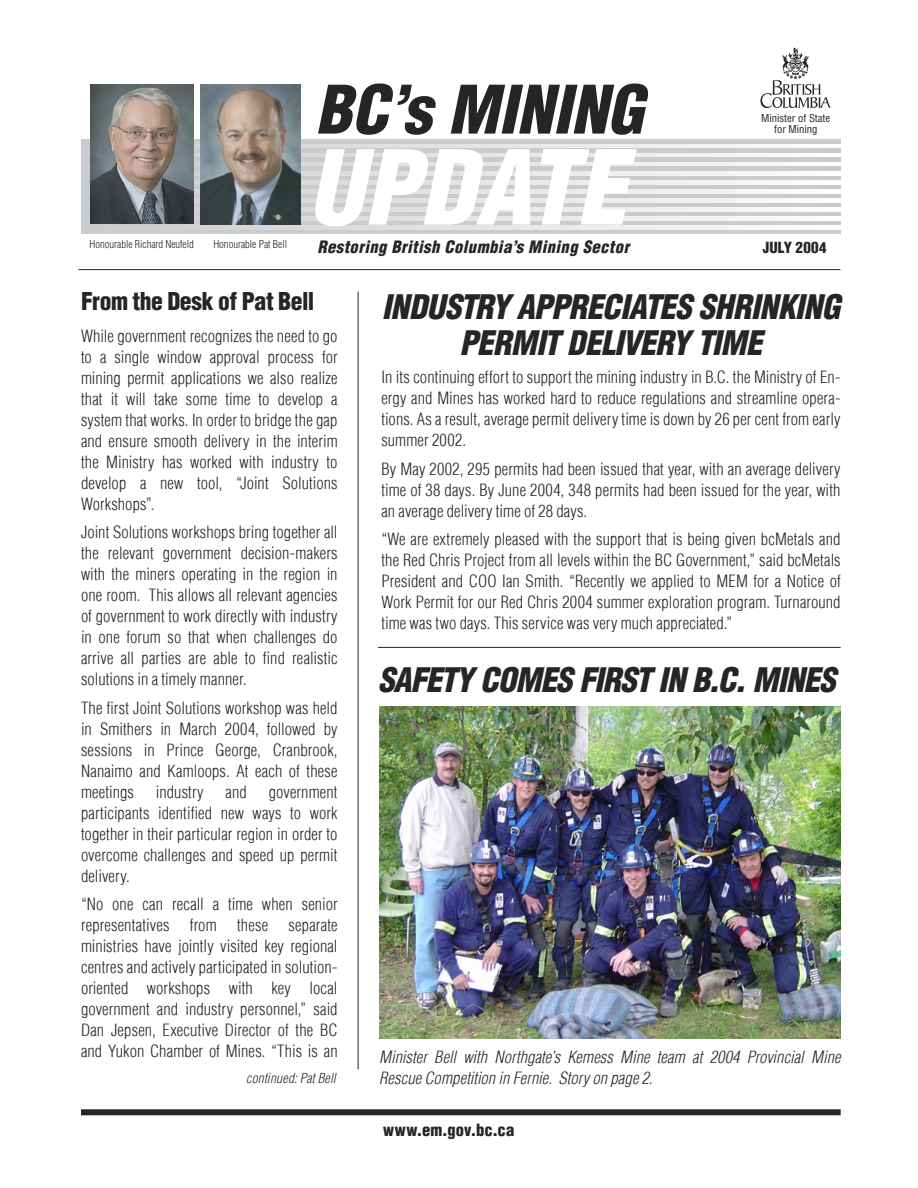
<style>
.page{position:relative;width:918px;height:1188px;background:#fff}
.page>*{position:absolute;margin:0;border:0;box-sizing:border-box;transform-origin:0 0}
.t1{font:italic 900 condensed 100.65px "Helvetica";color:#fff}
.t2{font:italic 900 condensed 65.25px "Helvetica";color:#262424}
.t3{font:italic 900 condensed 33px/36px "Helvetica";letter-spacing:-.02em;color:#262424;text-align:center}
.t4{font:900 condensed 24px "Helvetica";letter-spacing:-.015em;color:#262424}
.t5{font:italic 900 condensed 16.65px "Helvetica";letter-spacing:.025em;color:#262424}
.t6{font:300 condensed 16.5px/21px "Helvetica";letter-spacing:.005em;color:#262424;text-align:justify}
.t7{font:italic 300 condensed 16.5px/21px "Helvetica";color:#262424}
.t8{font:900 condensed 16.5px "Helvetica";letter-spacing:.01em;color:#262424}
.t9{font:900 condensed 15px "Helvetica";letter-spacing:.015em;color:#262424}
.t10{font:italic 300 condensed 13.5px "Helvetica";letter-spacing:.01em;color:#262424}
.t11{font:300 condensed 10.65px "Helvetica";color:#262424}
.t12{font:condensed 10.65px/10.6px "Helvetica";color:#262424;text-align:center}
</style>
<div class="page">
<hr style="left:79px;top:269px;width:761px;height:1px;background:#262424">
<hr style="left:358px;top:292px;width:1px;height:777px;background:#262424">
<div style="left:81px;top:1109px;width:760px;height:6px;background:#262424"></div>
<svg style="left:81px;top:139px;width:760px;height:95px;fill:#cacbcd"></svg>
<svg style="left:83px;top:144px;width:758px;height:4px"></svg>
<svg style="left:83px;top:153px;width:758px;height:4px"></svg>
<svg style="left:83px;top:162px;width:758px;height:4px"></svg>
<svg style="left:83px;top:171px;width:758px;height:4px"></svg>
<svg style="left:83px;top:180px;width:758px;height:4px"></svg>
<svg style="left:83px;top:190px;width:758px;height:3px"></svg>
<svg style="left:83px;top:199px;width:758px;height:3px"></svg>
<svg style="left:83px;top:208px;width:758px;height:3px"></svg>
<svg style="left:83px;top:217px;width:758px;height:3px"></svg>
<svg style="left:83px;top:226px;width:758px;height:4px"></svg>
<img style="left:200px;top:84px;width:100px;height:140px">
<svg style="left:760px;top:47px;width:71px;height:61px"></svg>
<img style="left:90px;top:84px;width:103px;height:140px">
<hr style="left:378px;top:647px;width:463px;height:1px;background:#262424">
<img style="left:379px;top:707px;width:462px;height:331px">
<p class="t11" style="left:89px;top:237px;width:106px">Honourable Richard Neufeld</p>
<p class="t11" style="left:213px;top:237px;width:75px">Honourable Pat Bell</p>
<h2 class="t2" style="left:315px;top:68px;width:330px">BC’s MINING</h2>
<h1 class="t1" style="left:307px;top:124px;width:321px">UPDATE</h1>
<p class="t5" style="left:317px;top:237px;width:313px">Restoring British Columbia’s Mining Sector</p>
<p class="t12" style="left:761px;top:113px;width:70px">Minister of State for Mining</p>
<p class="t9" style="left:763px;top:238px;width:65px">JULY 2004</p>
<h3 class="t4" style="left:81px;top:286px;width:235px">From the Desk of Pat Bell</h3>
<p class="t6" style="left:81px;top:325px;width:258px">While government recognizes the need to go to a single window approval process for mining permit applications we also realize that it will take some time to develop a system that works. In order to bridge the gap and ensure smooth delivery in the interim the Ministry has worked with industry to develop a new tool, “Joint Solutions Workshops”.</p>
<p class="t6" style="left:81px;top:522px;width:258px">Joint Solutions workshops bring together all the relevant government decision-makers with the miners operating in the region in one room. This allows all relevant agencies of government to work directly with industry in one forum so that when challenges do arrive all parties are able to find realistic solutions in a timely manner.</p>
<p class="t6" style="left:81px;top:697px;width:258px">The first Joint Solutions workshop was held in Smithers in March 2004, followed by sessions in Prince George, Cranbrook, Nanaimo and Kamloops. At each of these meetings</p>
<p class="t6" style="left:156px;top:781px;width:49px">industry</p>
<p class="t6" style="left:226px;top:781px;width:23px">and</p>
<p class="t6" style="left:81px;top:781px;width:258px;text-indent:188px">government participants identified new ways to work together in their particular region in order to overcome challenges and speed up permit delivery.</p>
<p class="t6" style="left:81px;top:894px;width:258px">“No one can recall a time when senior representatives from these separate ministries have jointly visited key regional centres and actively participated in solution&shy;oriented workshops with key local government and industry personnel,” said Dan Jepsen, Executive Director of the BC and Yukon Chamber of Mines. “This is an</p>
<p class="t10" style="left:246px;top:1070px;width:91px">continued: Pat Bell</p>
<h3 class="t3" style="left:382px;top:288px;width:460px">INDUSTRY APPRECIATES SHRINKING<br>PERMIT DELIVERY TIME</h3>
<p class="t6" style="left:381px;top:366px;width:461px">In its continuing effort to support the mining industry in B.C. the Ministry of En&shy;ergy and Mines has worked hard to reduce regulations and streamline opera&shy;tions. As a result, average permit delivery time is down by 26 per cent from early summer 2002.</p>
<p class="t6" style="left:381px;top:458px;width:461px">By May 2002, 295 permits had been issued that year, with an average delivery time of 38 days. By June 2004, 348 permits had been issued for the year, with an average delivery time of 28 days.</p>
<p class="t6" style="left:381px;top:528px;width:461px">“We are extremely pleased with the support that is being given bcMetals and the Red Chris Project from all levels within the BC Government,” said bcMetals President and COO Ian Smith. “Recently we applied to MEM for a Notice of Work Permit for our Red Chris 2004 summer exploration program. Turnaround time was two days. This service was very much appreciated.”</p>
<h3 class="t3" style="left:378px;top:662px;width:459px">SAFETY COMES FIRST IN B.C. MINES</h3>
<p class="t7" style="left:379px;top:1046px;width:463px">Minister Bell with Northgate’s Kemess Mine team at 2004 Provincial Mine<br>Rescue Competition in Fernie. Story on page 2.</p>
<p class="t8" style="left:383px;top:1120px;width:133px">www.em.gov.bc.ca</p>
</div>
